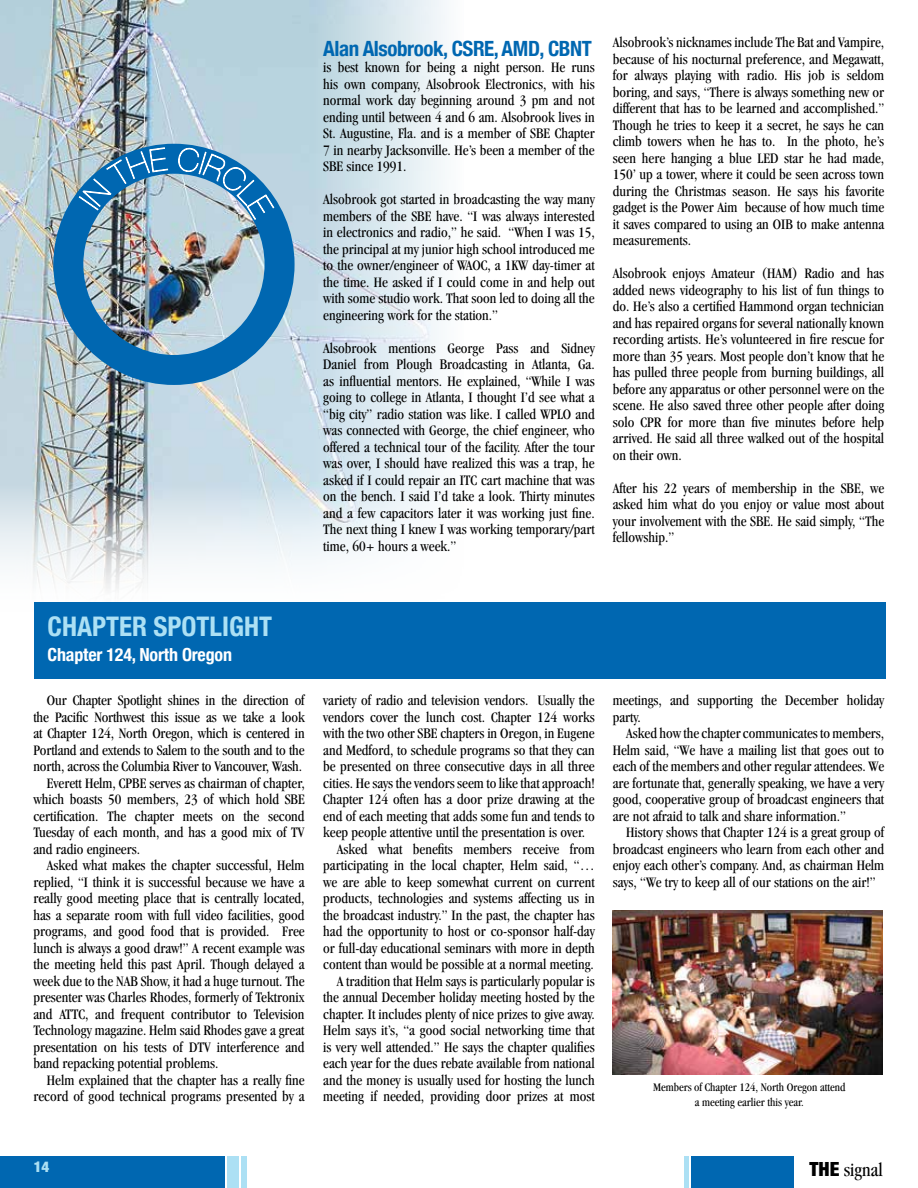
<style>
.page{position:relative;width:918px;height:1188px;background:#fff}
.page>*{position:absolute;margin:0;border:0;box-sizing:border-box;transform-origin:0 0}
.t1{font:700 condensed 27px "Helvetica Neue";color:#ace0f4}
.t2{font:700 condensed 21px "Helvetica Neue";letter-spacing:-.02em;color:#0067b1}
.t3{font:condensed 19.5px "Garamond";color:#000}
.t4{font:700 condensed 18px "Helvetica Neue";letter-spacing:-.01em;color:#fff}
.t5{font:condensed 15px/16.5px "Garamond";color:#000;text-align:justify}
.t6{font:900 condensed 15px "Helvetica Neue";color:#ace0f4}
.t7{font:condensed 12px/14.4px "Garamond";color:#000;text-align:center}
.s1{font-family:"Helvetica Neue";font-weight:900}
</style>
<div class="page">
<img style="left:0;top:0;width:445px;height:591px">
<div style="left:34px;top:602px;width:852px;height:77px;background:#0067b1"></div>
<div style="left:53px;top:144px;width:242px;height:241px;border:30px solid #0067b1;border-radius:50%"></div>
<img style="left:78px;top:147px;width:197px;height:73px">
<div style="left:691px;top:1156px;width:102px;height:32px;background:#0067b1"></div>
<div style="left:0;top:1156px;width:224px;height:32px;background:#0067b1"></div>
<div style="left:228px;top:1156px;width:11px;height:32px;background:#ace0f4"></div>
<div style="left:242px;top:1156px;width:5px;height:32px;background:#ace0f4"></div>
<hr style="left:684px;top:1156px;width:4px;height:32px;background:#ace0f4">
<img style="left:613px;top:911px;width:270px;height:163px">
<h2 class="t2" style="left:323px;top:36px;width:270px">Alan Alsobrook, CSRE, AMD, CBNT</h2>
<p class="t5" style="left:323px;top:59px;width:273px">is best known for being a night person. He runs his own company, Alsobrook Electronics, with his normal work day beginning around 3 pm and not ending until between 4 and 6 am. Alsobrook lives in St. Augustine, Fla. and is a member of SBE Chapter 7 in nearby Jacksonville. He’s been a member of the SBE since 1991.</p>
<p class="t5" style="left:323px;top:191px;width:273px">Alsobrook got started in broadcasting the way many members of the SBE have. “I was always interested in electronics and radio,” he said. “When I was 15, the principal at my junior high school introduced me to the owner/engineer of WAOC, a 1KW day-timer at the time. He asked if I could come in and help out with some studio work. That soon led to doing all the engineering work for the station.”</p>
<p class="t5" style="left:323px;top:340px;width:273px">Alsobrook mentions George Pass and Sidney Daniel from Plough Broadcasting in Atlanta, Ga. as influential mentors. He explained, “While I was going to college in Atlanta, I thought I’d see what a “big city” radio station was like. I called WPLO and was connected with George, the chief engineer, who offered a technical tour of the facility. After the tour was over, I should have realized this was a trap, he asked if I could repair an ITC cart machine that was on the bench. I said I’d take a look. Thirty minutes and a few capacitors later it was working just fine.<br>The next thing I knew I was working temporary/part time, 60+ hours a week.”</p>
<p class="t5" style="left:613px;top:34px;width:273px">Alsobrook’s nicknames include The Bat and Vampire, because of his nocturnal preference, and Megawatt, for always playing with radio. His job is seldom boring, and says, “There is always something new or different that has to be learned and accomplished.” Though he tries to keep it a secret, he says he can climb towers when he has to. In the photo, he’s seen here hanging a blue LED star he had made, 150’ up a tower, where it could be seen across town during the Christmas season. He says his favorite gadget is the Power Aim because of how much time it saves compared to using an OIB to make antenna measurements.</p>
<p class="t5" style="left:613px;top:265px;width:273px">Alsobrook enjoys Amateur (HAM) Radio and has added news videography to his list of fun things to do. He’s also a certified Hammond organ technician and has repaired organs for several nationally known recording artists. He’s volunteered in fire rescue for more than 35 years. Most people don’t know that he has pulled three people from burning buildings, all before any apparatus or other personnel were on the scene. He also saved three other people after doing solo CPR for more than five minutes before help arrived. He said all three walked out of the hospital on their own.</p>
<p class="t5" style="left:613px;top:480px;width:273px">After his 22 years of membership in the SBE, we asked him what do you enjoy or value most about your involvement with the SBE. He said simply, “The fellowship.”</p>
<h1 class="t1" style="left:48px;top:610px;width:226px">CHAPTER SPOTLIGHT</h1>
<p class="t4" style="left:48px;top:644px;width:186px">Chapter 124, North Oregon</p>
<p class="t5" style="left:47px;top:692px;width:259px">Our Chapter Spotlight shines in the direction of</p>
<p class="t5" style="left:33px;top:709px;width:273px">the Pacific Northwest this issue as we take a look</p>
<p class="t5" style="left:33px;top:725px;width:273px">at Chapter 124, North Oregon, which is centered in</p>
<p class="t5" style="left:33px;top:742px;width:273px">Portland and extends to Salem to the south and to the</p>
<p class="t5" style="left:33px;top:758px;width:270px">north, across the Columbia River to Vancouver, Wash.</p>
<p class="t5" style="left:47px;top:775px;width:259px">Everett Helm, CPBE serves as chairman of chapter,</p>
<p class="t5" style="left:33px;top:791px;width:273px">which boasts 50 members, 23 of which hold SBE</p>
<p class="t5" style="left:33px;top:808px;width:273px">certification. The chapter meets on the second</p>
<p class="t5" style="left:33px;top:824px;width:273px">Tuesday of each month, and has a good mix of TV</p>
<p class="t5" style="left:33px;top:841px;width:108px">and radio engineers.</p>
<p class="t5" style="left:47px;top:857px;width:259px">Asked what makes the chapter successful, Helm</p>
<p class="t5" style="left:33px;top:874px;width:273px">replied, “I think it is successful because we have a</p>
<p class="t5" style="left:33px;top:890px;width:273px">really good meeting place that is centrally located,</p>
<p class="t5" style="left:33px;top:907px;width:273px">has a separate room with full video facilities, good</p>
<p class="t5" style="left:33px;top:923px;width:273px">programs, and good food that is provided. Free</p>
<p class="t5" style="left:33px;top:940px;width:273px">lunch is always a good draw!” A recent example was</p>
<p class="t5" style="left:33px;top:956px;width:273px">the meeting held this past April. Though delayed a</p>
<p class="t5" style="left:33px;top:973px;width:273px">week due to the NAB Show, it had a huge turnout. The</p>
<p class="t5" style="left:33px;top:989px;width:273px">presenter was Charles Rhodes, formerly of Tektronix</p>
<p class="t5" style="left:33px;top:1006px;width:273px">and ATTC, and frequent contributor to Television</p>
<p class="t5" style="left:33px;top:1022px;width:273px">Technology magazine. Helm said Rhodes gave a great</p>
<p class="t5" style="left:33px;top:1039px;width:273px">presentation on his tests of DTV interference and</p>
<p class="t5" style="left:33px;top:1055px;width:186px">band repacking potential problems.</p>
<p class="t5" style="left:47px;top:1072px;width:259px">Helm explained that the chapter has a really fine</p>
<p class="t5" style="left:33px;top:1088px;width:273px">record of good technical programs presented by a</p>
<p class="t5" style="left:323px;top:692px;width:273px">variety of radio and television vendors. Usually the</p>
<p class="t5" style="left:323px;top:709px;width:273px">vendors cover the lunch cost. Chapter 124 works</p>
<p class="t5" style="left:323px;top:725px;width:273px">with the two other SBE chapters in Oregon, in Eugene</p>
<p class="t5" style="left:323px;top:742px;width:273px">and Medford, to schedule programs so that they can</p>
<p class="t5" style="left:323px;top:758px;width:273px">be presented on three consecutive days in all three</p>
<p class="t5" style="left:323px;top:775px;width:273px">cities. He says the vendors seem to like that approach!</p>
<p class="t5" style="left:323px;top:791px;width:273px">Chapter 124 often has a door prize drawing at the</p>
<p class="t5" style="left:323px;top:808px;width:273px">end of each meeting that adds some fun and tends to</p>
<p class="t5" style="left:323px;top:824px;width:264px">keep people attentive until the presentation is over.</p>
<p class="t5" style="left:337px;top:841px;width:260px">Asked what benefits members receive from</p>
<p class="t5" style="left:323px;top:857px;width:273px">participating in the local chapter, Helm said, “…</p>
<p class="t5" style="left:323px;top:874px;width:273px">we are able to keep somewhat current on current</p>
<p class="t5" style="left:323px;top:890px;width:273px">products, technologies and systems affecting us in</p>
<p class="t5" style="left:323px;top:907px;width:273px">the broadcast industry.” In the past, the chapter has</p>
<p class="t5" style="left:323px;top:923px;width:273px">had the opportunity to host or co-sponsor half-day</p>
<p class="t5" style="left:323px;top:940px;width:273px">or full-day educational seminars with more in depth</p>
<p class="t5" style="left:323px;top:956px;width:272px">content than would be possible at a normal meeting.</p>
<p class="t5" style="left:337px;top:973px;width:260px">A tradition that Helm says is particularly popular is</p>
<p class="t5" style="left:323px;top:989px;width:273px">the annual December holiday meeting hosted by the</p>
<p class="t5" style="left:323px;top:1006px;width:273px">chapter. It includes plenty of nice prizes to give away.</p>
<p class="t5" style="left:323px;top:1022px;width:273px">Helm says it’s, “a good social networking time that</p>
<p class="t5" style="left:323px;top:1039px;width:273px">is very well attended.” He says the chapter qualifies</p>
<p class="t5" style="left:323px;top:1055px;width:273px">each year for the dues rebate available from national</p>
<p class="t5" style="left:323px;top:1072px;width:273px">and the money is usually used for hosting the lunch</p>
<p class="t5" style="left:323px;top:1088px;width:273px">meeting if needed, providing door prizes at most</p>
<p class="t5" style="left:613px;top:692px;width:273px">meetings, and supporting the December holiday party.</p>
<p class="t5" style="left:613px;top:725px;width:273px;text-indent:14px">Asked how the chapter communicates to members, Helm said, “We have a mailing list that goes out to each of the members and other regular attendees. We are fortunate that, generally speaking, we have a very good, cooperative group of broadcast engineers that are not afraid to talk and share information.”</p>
<p class="t5" style="left:613px;top:824px;width:273px;text-indent:14px">History shows that Chapter 124 is a great group of broadcast engineers who learn from each other and enjoy each other’s company. And, as chairman Helm says, “We try to keep all of our stations on the air!”</p>
<p class="t7" style="left:653px;top:1080px;width:194px">Members of Chapter 124, North Oregon attend a meeting earlier this year.</p>
<p class="t6" style="left:34px;top:1157px;width:17px">14</p>
<h3 class="t3" style="left:810px;top:1159px;width:75px"><span class="s1">THE</span> signal</h3>
</div>
